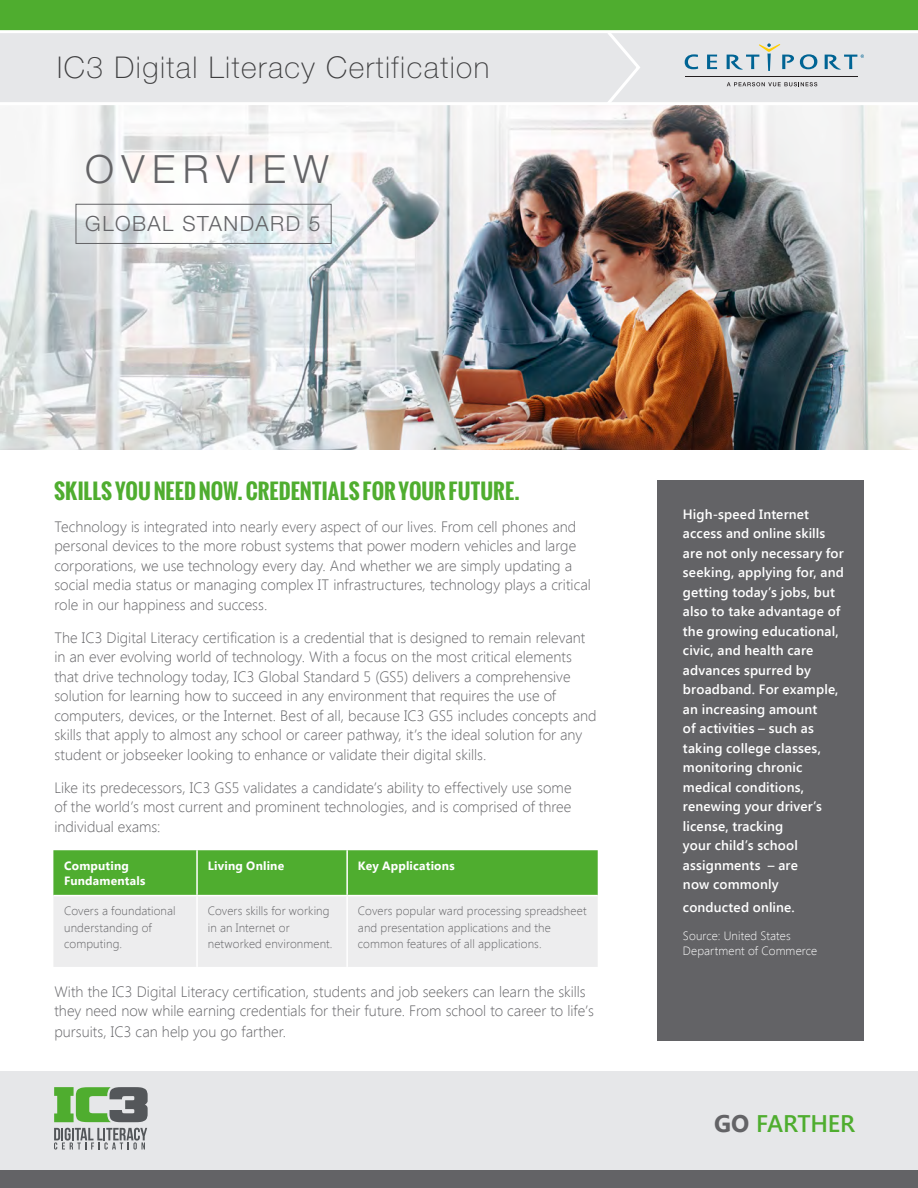
<style>
.page{position:relative;width:918px;height:1188px;background:#fff}
.page>*{position:absolute;margin:0;border:0;box-sizing:border-box;transform-origin:0 0}
.t1{font:300 39px "Helvetica Neue LT Std";letter-spacing:.19em;color:#636366}
.t2{font:100 30px "Helvetica Neue";letter-spacing:.05em;color:#3e3e3f}
.Body_right{font:600 24px "Segoe UI";letter-spacing:-.015em;color:#4fad2f}
.bullets-body{font:700 21px "Oswald";letter-spacing:.005em;color:#4fad2f}
.t3{font:300 21px "Helvetica Neue LT Std";letter-spacing:.07em;color:#636366}
.Body_right-2{font:300 15px/19.5px "Segoe UI";color:#636366}
.bullets-body-2{font:600 13.5px/19.5px "Segoe UI";letter-spacing:.01em;color:#fff}
.Body_right-3{font:300 12px/16.5px "Segoe UI";letter-spacing:.01em;color:#636366}
.Body_right-4{font:700 12px/15px "Segoe UI";letter-spacing:.015em;color:#fff}
.bullets-body-3{font:300 12px/15px "Segoe UI";letter-spacing:.01em;color:#fff}
.s1{font-weight:700;color:#636366}
</style>
<div class="page">
<img style="left:0;top:107px;width:918px;height:342px">
<div style="left:0;top:0;width:918px;height:70px;background:#4fad2f"></div>
<svg style="left:0;top:30px;width:918px;height:77px;background:#e7e8ea"></svg>
<svg style="left:685px;top:54px;width:13px;height:15px"></svg>
<svg style="left:707px;top:55px;width:10px;height:14px"></svg>
<svg style="left:800px;top:54px;width:17px;height:15px"></svg>
<svg style="left:727px;top:43px;width:67px;height:28px;background:#c1d1d5"></svg>
<svg style="left:825px;top:55px;width:39px;height:15px"></svg>
<svg style="left:727px;top:82px;width:90px;height:4px"></svg>
<hr style="left:685px;top:76px;width:172px;height:1px;background:#231f20">
<div style="left:0;top:1071px;width:918px;height:117px;background:#e6e7e9"></div>
<div style="left:0;top:1170px;width:918px;height:18px;background:#636366"></div>
<svg style="left:604px;top:30px;width:38px;height:78px;background:#eaebec"></svg>
<svg style="left:54px;top:1128px;width:93px;height:22px"></svg>
<svg style="left:54px;top:1087px;width:94px;height:35px"></svg>
<div style="left:657px;top:480px;width:207px;height:561px;background:#636366"></div>
<div style="left:76px;top:204px;width:256px;height:40px;border:1px solid #636366"></div>
<svg style="left:53px;top:850px;width:545px;height:117px;background:#b0d4a4"></svg>
<hr style="left:196px;top:850px;width:2px;height:45px;background:#fff">
<hr style="left:346px;top:850px;width:2px;height:45px;background:#fff">
<hr style="left:53px;top:895px;width:144px;height:1px;background:#fff">
<hr style="left:197px;top:895px;width:150px;height:1px;background:#fff">
<hr style="left:196px;top:896px;width:2px;height:71px;background:#fff">
<hr style="left:347px;top:895px;width:251px;height:1px;background:#fff">
<hr style="left:346px;top:896px;width:2px;height:71px;background:#fff">
<p class="t2" style="left:57px;top:50px;width:434px">IC3 Digital Literacy Certification</p>
<p class="t1" style="left:85px;top:146px;width:245px">OVERVIEW</p>
<p class="t3" style="left:85px;top:211px;width:237px">GLOBAL STANDARD 5</p>
<p class="bullets-body" style="left:54px;top:475px;width:467px">SKILLS YOU NEED NOW. CREDENTIALS FOR YOUR FUTURE.</p>
<p class="Body_right-2" style="left:54px;top:516px;width:538px">Technology is integrated into nearly every aspect of our lives. From cell phones and personal devices to the more robust systems that power modern vehicles and large corporations, we use technology every day. And whether we are simply updating a social media status or managing complex IT infrastructures, technology plays a critical role in our happiness and success.</p>
<p class="Body_right-2" style="left:54px;top:627px;width:544px">The IC3 Digital Literacy certification is a credential that is designed to remain relevant in an ever evolving world of technology. With a focus on the most critical elements that drive technology today, IC3 Global Standard 5 (GS5) delivers a comprehensive solution for learning how to succeed in any environment that requires the use of computers, devices, or the Internet. Best of all, because IC3 GS5 includes concepts and skills that apply to almost any school or career pathway, it’s the ideal solution for any student or jobseeker looking to enhance or validate their digital skills.</p>
<p class="Body_right-2" style="left:54px;top:777px;width:519px;text-align:justify">Like its predecessors, IC3 GS5 validates a candidate’s ability to effectively use some of the world’s most current and prominent technologies, and is comprised of three individual exams:</p>
<p class="Body_right-4" style="left:64px;top:857px;width:83px">Computing<br>Fundamentals</p>
<p class="Body_right-4" style="left:208px;top:857px;width:78px">Living Online</p>
<p class="Body_right-4" style="left:358px;top:857px;width:98px">Key Applications</p>
<p class="Body_right-3" style="left:64px;top:902px;width:113px">Covers a foundational understanding of computing.</p>
<p class="Body_right-3" style="left:208px;top:902px;width:126px">Covers skills for working in an Internet or networked environment.</p>
<p class="Body_right-3" style="left:358px;top:902px;width:230px">Covers popular ward processing spreadsheet and presentation applications and the common features of all applications.</p>
<p class="Body_right-2" style="left:54px;top:981px;width:541px">With the IC3 Digital Literacy certification, students and job seekers can learn the skills they need now while earning credentials for their future. From school to career to life’s</p>
<p class="Body_right-2" style="left:54px;top:1022px;width:233px">pursuits, IC3 can help you go farther.</p>
<p class="bullets-body-2" style="left:683px;top:504px;width:162px">High-speed Internet access and online skills are not only necessary for seeking, applying for, and getting today’s jobs, but also to take advantage of the growing educational, civic, and health care advances spurred by broadband. For example, an increasing amount<br>of activities – such as taking college classes, monitoring chronic medical conditions, renewing your driver’s license, tracking<br>your child’s school assignments – are<br>now commonly</p>
<p class="bullets-body-2" style="left:683px;top:897px;width:113px">conducted online.</p>
<p class="bullets-body-3" style="left:683px;top:928px;width:136px">Source: United States<br>Department of Commerce</p>
<p class="Body_right" style="left:714px;top:1106px;width:142px"><span class="s1">GO</span> FARTHER</p>
</div>
